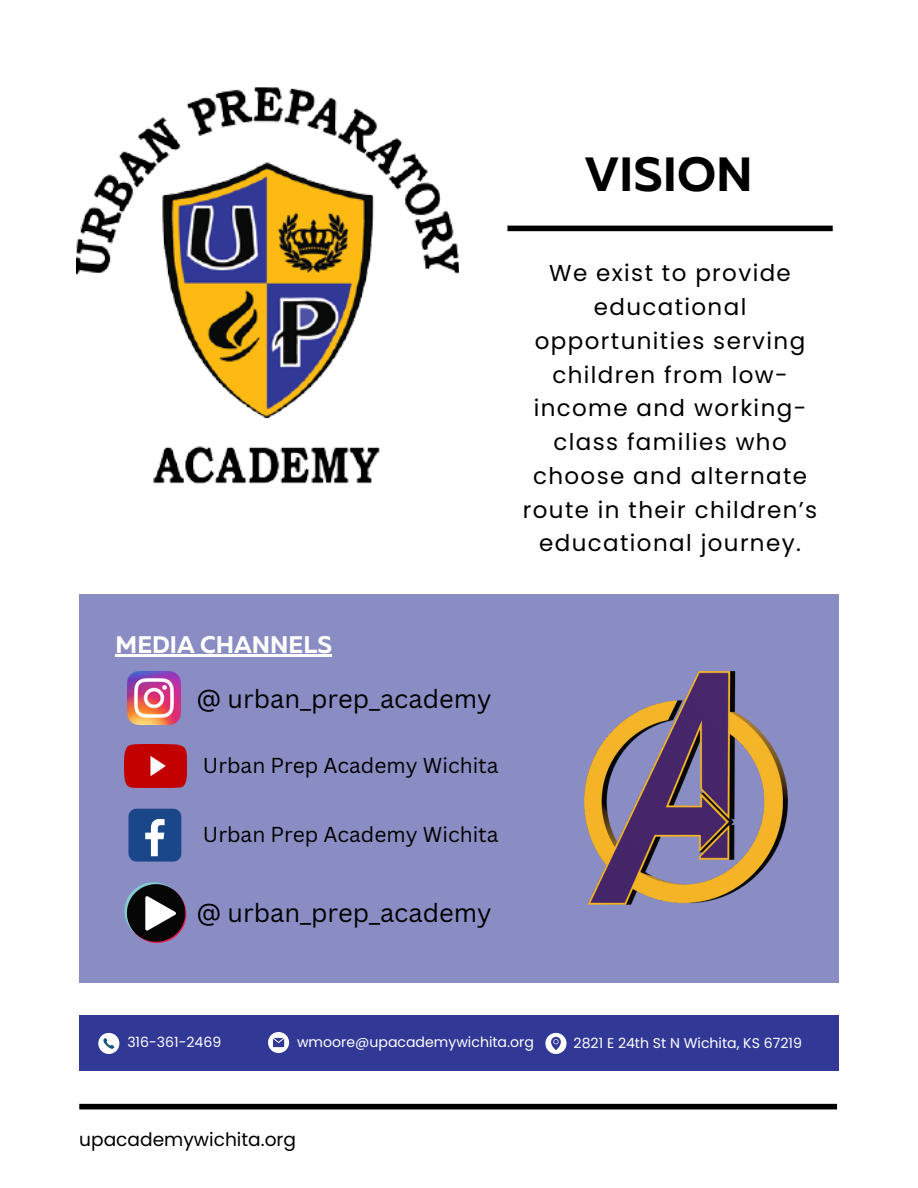
<style>
.page{position:relative;width:918px;height:1188px;background:#fff}
.page>*{position:absolute;margin:0;border:0;box-sizing:border-box;transform-origin:0 0}
.t1{font:700 48px "Muller";color:#000}
.t2{font:25.5px "Canva Sans";color:#000}
.t3{font:700 24px "Muller";color:#fff}
.t4{font:22.95px/33.8px "Poppins";letter-spacing:.06em;color:#000;text-align:center}
.t5{font:21px "Canva Sans";color:#000}
.t6{font:18.6px "Poppins";color:#000}
.t7{font:14.1px "Poppins";color:#fff}
</style>
<div class="page">
<img style="left:76px;top:87px;width:383px;height:396px">
<div style="left:79px;top:594px;width:760px;height:389px;background:#898dc3"></div>
<div style="left:79px;top:1016px;width:760px;height:55px;background:#313896"></div>
<div style="left:507px;top:226px;width:326px;height:5px;background:#000"></div>
<div style="left:79px;top:1104px;width:758px;height:5px;background:#000"></div>
<svg style="left:98px;top:1033px;width:21px;height:21px"></svg>
<svg style="left:268px;top:1032px;width:21px;height:21px"></svg>
<svg style="left:545px;top:1033px;width:22px;height:21px"></svg>
<img style="left:127px;top:671px;width:53px;height:53px">
<img style="left:125px;top:745px;width:61px;height:42px">
<div style="left:128px;top:809px;width:53px;height:53px;background:#1a4789;border-radius:8px"></div>
<svg style="left:145px;top:819px;width:20px;height:37px"></svg>
<svg style="left:125px;top:882px;width:61px;height:61px"></svg>
<img style="left:585px;top:671px;width:202px;height:233px">
<hr style="left:116px;top:655px;width:216px;height:2px;background:#fff">
<p class="t1" style="left:585px;top:154px;width:169px">VISION</p>
<p class="t4" style="left:523px;top:256px;width:296px">We exist to provide educational opportunities serving children from low&shy;income and working&shy;class families who choose and alternate route in their children’s educational journey.</p>
<p class="t3" style="left:116px;top:634px;width:218px">MEDIA CHANNELS</p>
<p class="t2" style="left:197px;top:680px;width:296px">@ urban_prep_academy</p>
<p class="t5" style="left:203px;top:750px;width:297px">Urban Prep Academy Wichita</p>
<p class="t5" style="left:203px;top:820px;width:297px">Urban Prep Academy Wichita</p>
<p class="t2" style="left:197px;top:895px;width:296px">@ urban_prep_academy</p>
<p class="t7" style="left:127px;top:1032px;width:95px">316-361-2469</p>
<p class="t7" style="left:297px;top:1032px;width:238px">wmoore@upacademywichita.org</p>
<p class="t7" style="left:574px;top:1033px;width:230px">2821 E 24th St N Wichita, KS 67219</p>
<p class="t6" style="left:79px;top:1127px;width:218px">upacademywichita.org</p>
</div>
